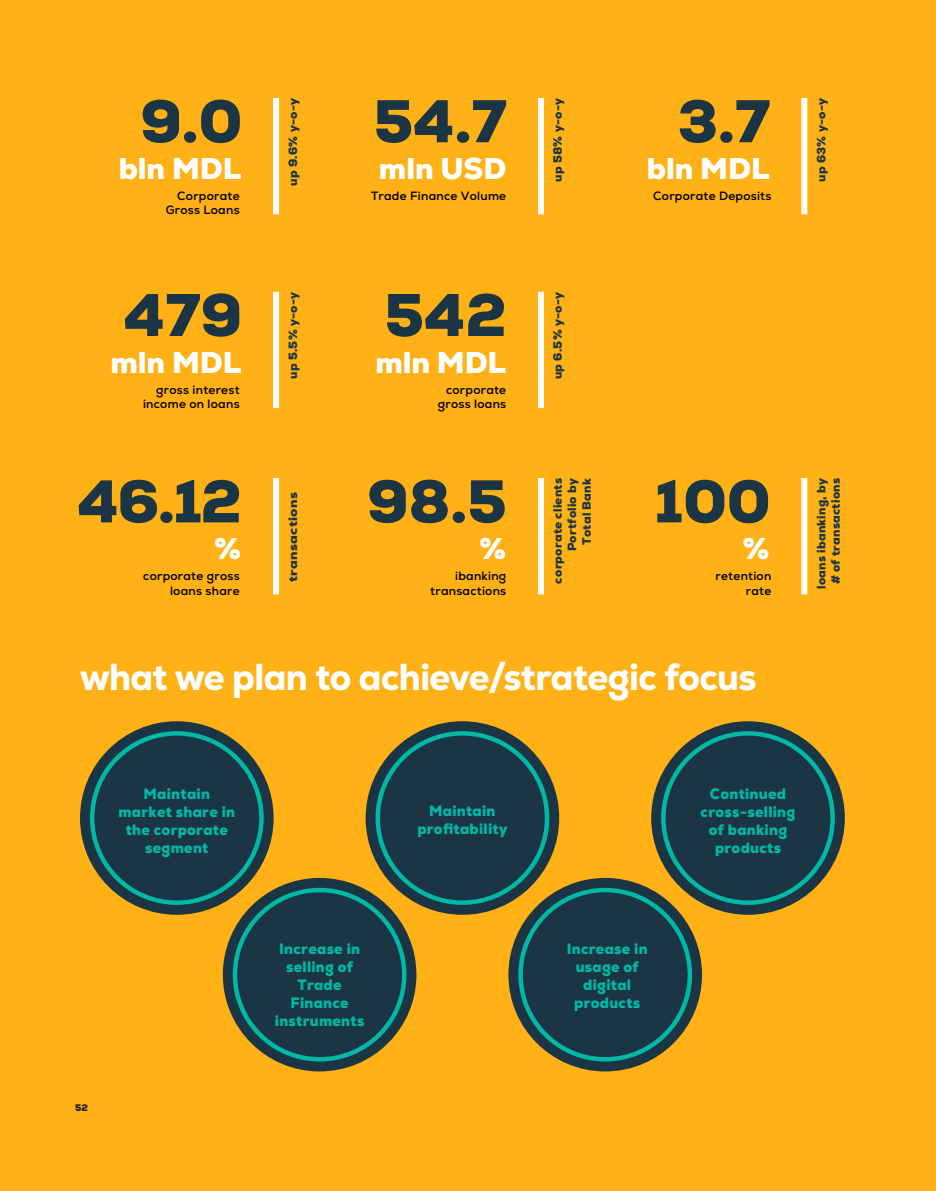
<style>
.page{position:relative;width:936px;height:1191px;background:#fff}
.page>*{position:absolute;margin:0;border:0;box-sizing:border-box;transform-origin:0 0}
.t1{font:900 60px "Nexa";color:#1b3544}
.t2{font:800 37.5px "Nexa";letter-spacing:-.015em;color:#fff;scale:.95 1}
.t3{font:900 30px "Nexa";color:#fff}
.t4{font:900 15px/18px "Nexa";letter-spacing:.02em;color:#00b8a3;text-align:center;scale:.96 1}
.t5{font:700 12px/14.4px "Nexa";letter-spacing:.02em;color:#000;text-align:right}
.t6{font:900 12px/14.4px "Nexa";letter-spacing:.02em;color:#1b3544;text-align:right}
.t7{font:900 12px "Nexa";letter-spacing:.02em;color:#1b3544;scale:1.14 1}
.t8{font:900 9.45px "Nexa";color:#1f191a}
</style>
<div class="page">
<div style="left:0;top:0;width:935px;height:1191px;background:#ffb115"></div>
<div style="left:273px;top:98px;width:6px;height:116px;background:#fff"></div>
<div style="left:273px;top:292px;width:6px;height:116px;background:#fff"></div>
<div style="left:273px;top:478px;width:6px;height:116px;background:#fff"></div>
<div style="left:538px;top:98px;width:6px;height:116px;background:#fff"></div>
<div style="left:538px;top:292px;width:6px;height:116px;background:#fff"></div>
<div style="left:538px;top:478px;width:6px;height:116px;background:#fff"></div>
<div style="left:801px;top:98px;width:6px;height:116px;background:#fff"></div>
<div style="left:801px;top:478px;width:6px;height:116px;background:#fff"></div>
<div style="left:80px;top:721px;width:193px;height:193px;background:#1b3544;border-radius:50%"></div>
<div style="left:365px;top:721px;width:194px;height:193px;background:#1b3544;border-radius:50%"></div>
<div style="left:651px;top:721px;width:193px;height:193px;background:#1b3544;border-radius:50%"></div>
<div style="left:223px;top:878px;width:193px;height:193px;background:#1b3544;border-radius:50%"></div>
<div style="left:233px;top:887px;width:173px;height:174px;border:4px solid #00b8a3;border-radius:50%"></div>
<div style="left:90px;top:731px;width:174px;height:174px;border:4px solid #00b8a3;border-radius:50%"></div>
<div style="left:375px;top:731px;width:174px;height:174px;border:4px solid #00b8a3;border-radius:50%"></div>
<div style="left:661px;top:731px;width:173px;height:174px;border:4px solid #00b8a3;border-radius:50%"></div>
<div style="left:508px;top:878px;width:194px;height:193px;background:#1b3544;border-radius:50%"></div>
<div style="left:518px;top:887px;width:174px;height:174px;border:4px solid #00b8a3;border-radius:50%"></div>
<h1 class="t1" style="left:140px;top:82px;width:103px">9.0</h1>
<h3 class="t3" style="left:119px;top:149px;width:124px">bln MDL</h3>
<p class="t5" style="left:166px;top:189px;width:75px">Corporate<br>Gross Loans</p>
<h1 class="t1" style="left:124px;top:276px;width:120px">479</h1>
<h3 class="t3" style="left:110px;top:343px;width:132px">mln MDL</h3>
<p class="t5" style="left:143px;top:382px;width:98px">gross interest income on loans</p>
<h1 class="t1" style="left:77px;top:462px;width:166px">46.12</h1>
<h3 class="t3" style="left:214px;top:529px;width:29px">%</h3>
<p class="t5" style="left:143px;top:569px;width:98px">corporate gross loans share</p>
<p class="t6" style="left:285px;top:186px;width:89px;rotate:-90deg">up 9.6% y-o-y</p>
<p class="t6" style="left:285px;top:379px;width:89px;rotate:-90deg">up 5.5% y-o-y</p>
<p class="t7" style="left:285px;top:582px;width:80px;rotate:-90deg">transactions</p>
<h1 class="t1" style="left:373px;top:82px;width:135px">54.7</h1>
<h3 class="t3" style="left:379px;top:149px;width:129px">mln USD</h3>
<p class="t5" style="left:371px;top:189px;width:137px">Trade Finance Volume</p>
<h1 class="t1" style="left:384px;top:276px;width:124px">542</h1>
<h3 class="t3" style="left:375px;top:343px;width:132px">mln MDL</h3>
<p class="t5" style="left:438px;top:382px;width:70px">corporate gross loans</p>
<h1 class="t1" style="left:367px;top:462px;width:141px">98.5</h1>
<h3 class="t3" style="left:479px;top:529px;width:29px">%</h3>
<p class="t5" style="left:430px;top:569px;width:77px">ibanking transactions</p>
<p class="t6" style="left:550px;top:182px;width:86px;rotate:-90deg">up 58% y-o-y</p>
<p class="t6" style="left:550px;top:379px;width:89px;rotate:-90deg">up 6.5% y-o-y</p>
<p class="t6" style="left:550px;top:583px;width:107px;rotate:-90deg">corporate clients<br>Portfolio by<br>Total Bank</p>
<h1 class="t1" style="left:677px;top:82px;width:94px">3.7</h1>
<h3 class="t3" style="left:647px;top:149px;width:124px">bln MDL</h3>
<p class="t5" style="left:653px;top:189px;width:120px">Corporate Deposits</p>
<h1 class="t1" style="left:654px;top:462px;width:117px">100</h1>
<h3 class="t3" style="left:742px;top:529px;width:29px">%</h3>
<p class="t5" style="left:715px;top:569px;width:57px">retention rate</p>
<h2 class="t2" style="left:80px;top:653px;width:713px">what we plan to achieve/strategic focus</h2>
<p class="t6" style="left:813px;top:182px;width:86px;rotate:-90deg">up 63% y-o-y</p>
<p class="t6" style="left:813px;top:589px;width:113px;text-align:center;rotate:-90deg">loans ibanking, by # of transactions</p>
<p class="t4" style="left:118px;top:784px;width:123px">Maintain market share in the corporate segment</p>
<p class="t8" style="left:75px;top:1102px;width:14px">52</p>
<p class="t4" style="left:275px;top:939px;width:95px">Increase in selling of<br>Trade<br>Finance instruments</p>
<p class="t4" style="left:417px;top:801px;width:95px">Maintain profitability</p>
<p class="t4" style="left:566px;top:939px;width:86px">Increase in usage of digital products</p>
<p class="t4" style="left:700px;top:784px;width:100px">Continued cross-selling of banking products</p>
</div>
